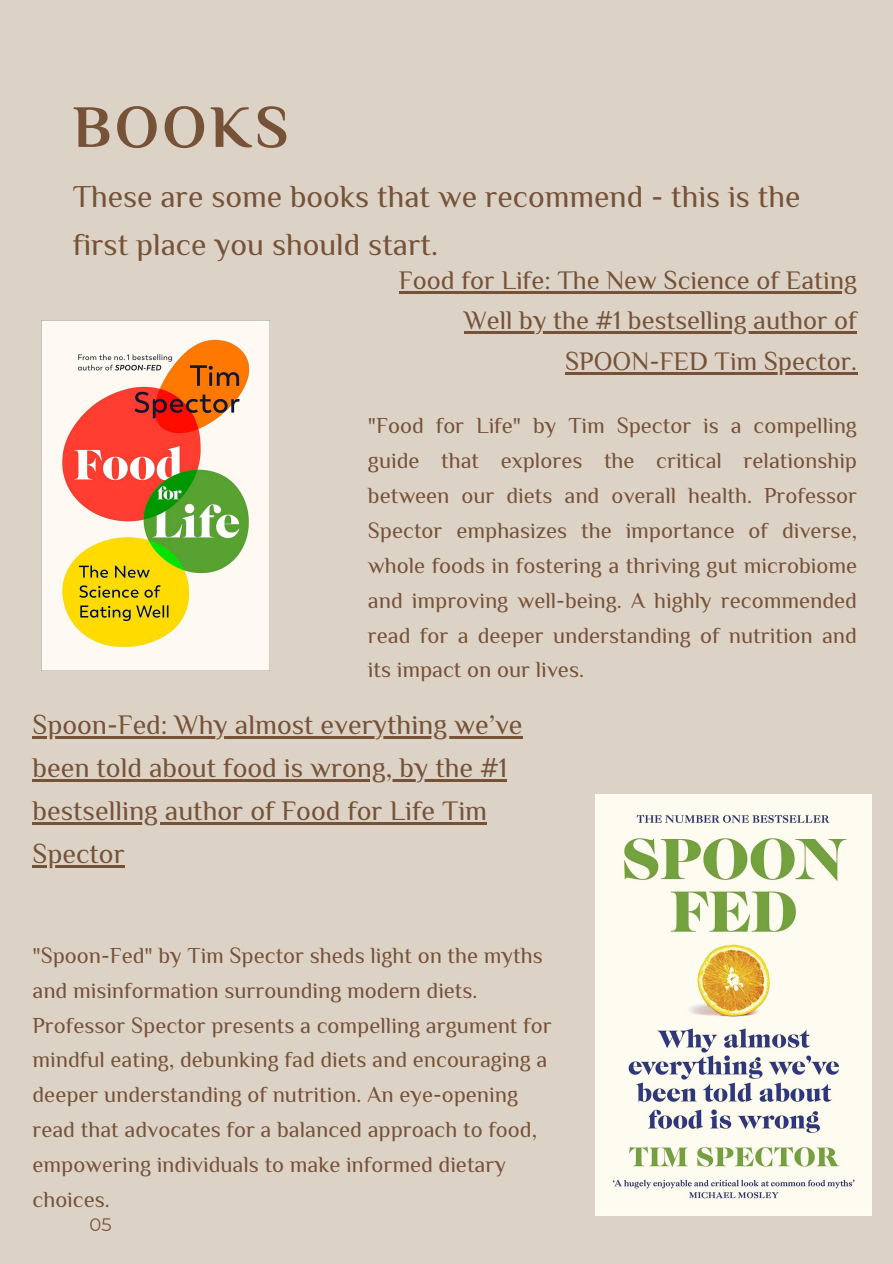
<style>
.page{position:relative;width:893px;height:1264px;background:#fff}
.page>*{position:absolute;margin:0;border:0;box-sizing:border-box;transform-origin:0 0}
.t1{font:700 60px "El Messiri";letter-spacing:.06em;color:#765239}
.t2{font:31.5px/48.3px "El Messiri";color:#765239}
.t3{font:27.9px/42.8px "El Messiri";color:#765239}
.t4{font:26.4px/40.5px "El Messiri";color:#765239;text-align:right}
.t5{font:22.5px/34.8px "El Messiri";color:#765239;text-align:justify}
.t6{font:18px "Montserrat";color:#765239}
</style>
<div class="page">
<div style="left:0;top:0;width:892px;height:1263px;background:#dcd3c6"></div>
<img style="left:42px;top:320px;width:227px;height:350px">
<img style="left:595px;top:794px;width:276px;height:421px">
<hr style="left:399px;top:291px;width:458px;height:2px;background:#765239">
<hr style="left:464px;top:332px;width:393px;height:2px;background:#765239">
<hr style="left:565px;top:372px;width:292px;height:2px;background:#765239">
<hr style="left:32px;top:736px;width:490px;height:3px;background:#765239">
<hr style="left:32px;top:779px;width:475px;height:2px;background:#765239">
<hr style="left:32px;top:822px;width:455px;height:2px;background:#765239">
<hr style="left:32px;top:865px;width:93px;height:2px;background:#765239">
<h1 class="t1" style="left:73px;top:91px;width:217px">BOOKS</h1>
<h2 class="t2" style="left:73px;top:172px;width:729px">These are some books that we recommend - this is the first place you should start.</h2>
<p class="t4" style="left:399px;top:259px;width:459px">Food for Life: The New Science of Eating<br>Well by the #1 bestselling author of<br>SPOON-FED Tim Spector.</p>
<p class="t5" style="left:368px;top:408px;width:490px">"Food for Life" by Tim Spector is a compelling guide that explores the critical relationship between our diets and overall health. Professor Spector emphasizes the importance of diverse, whole foods in fostering a thriving gut microbiome and improving well-being. A highly recommended read for a deeper understanding of nutrition and its impact on our lives.</p>
<p class="t3" style="left:32px;top:703px;width:491px">Spoon-Fed: Why almost everything we’ve been told about food is wrong, by the #1 bestselling author of Food for Life Tim<br>Spector</p>
<p class="t5" style="left:32px;top:937px;width:520px;text-align:left">"Spoon-Fed" by Tim Spector sheds light on the myths and misinformation surrounding modern diets.<br>Professor Spector presents a compelling argument for mindful eating, debunking fad diets and encouraging a deeper understanding of nutrition. An eye-opening read that advocates for a balanced approach to food, empowering individuals to make informed dietary choices.</p>
<p class="t6" style="left:89px;top:1213px;width:24px">05</p>
</div>
